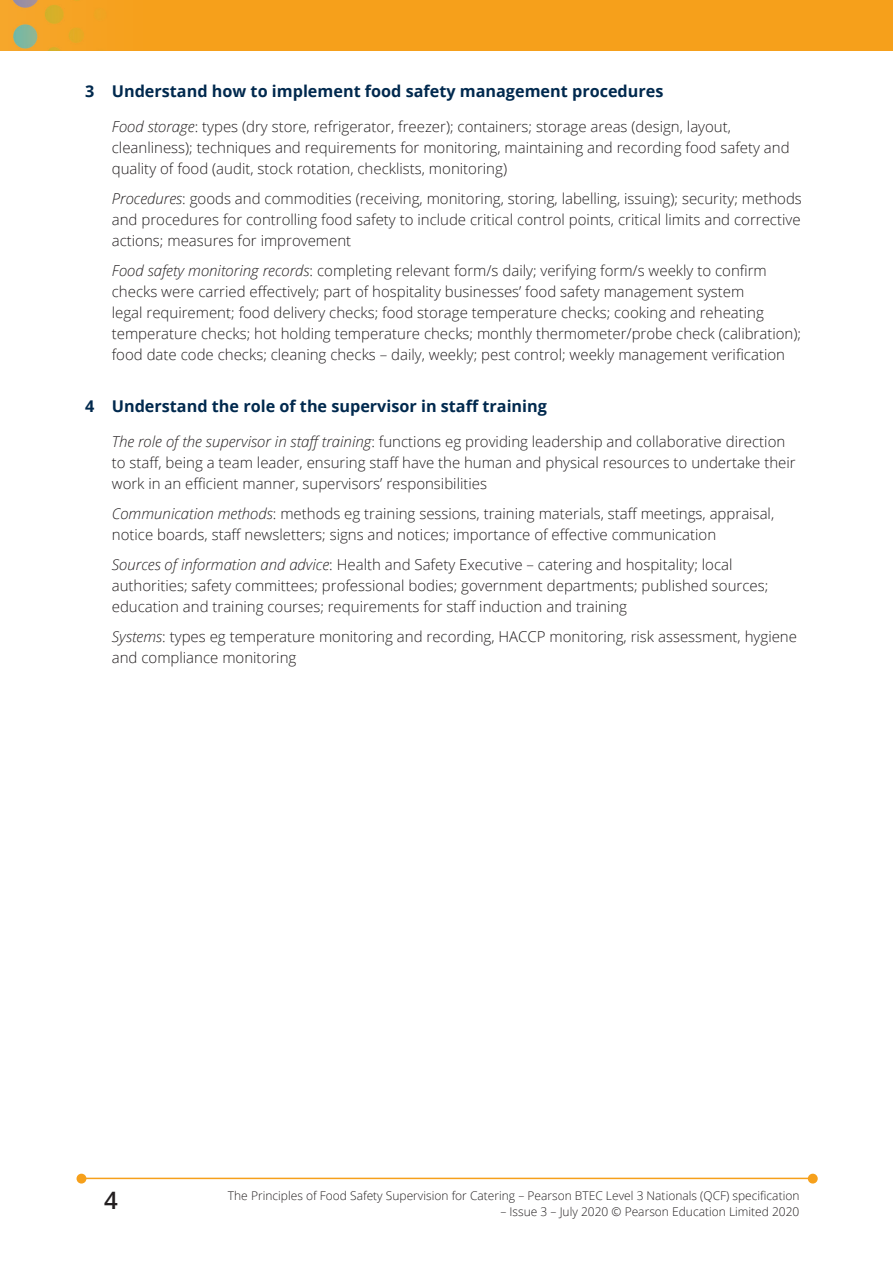
<style>
.page{position:relative;width:893px;height:1263px;background:#fff}
.page>*{position:absolute;margin:0;border:0;box-sizing:border-box;transform-origin:0 0}
.t1{font:600 24px "Open Sans";color:#231f20}
.text2{font:700 16.2px "Open Sans";color:#00294e}
.text_unit_content{font:300 15px/21px "Open Sans";color:#231f20}
.t2{font:300 12px "Open Sans";color:#231f20}
.s1{font-style:italic}
</style>
<div class="page">
<img style="left:0;top:0;width:893px;height:51px">
<hr style="left:82px;top:1178px;width:728px;height:1px;background:#f6a01b">
<div style="left:809px;top:1174px;width:8px;height:9px;background:#f6a01b;border-radius:50%"></div>
<div style="left:808px;top:1174px;width:10px;height:9px;border:2px solid #f6a01b;border-radius:50%"></div>
<div style="left:77px;top:1174px;width:9px;height:9px;background:#f6a01b;border-radius:50%"></div>
<div style="left:77px;top:1174px;width:9px;height:9px;border:2px solid #f6a01b;border-radius:50%"></div>
<p class="text2" style="left:85px;top:80px;width:580px">3 Understand how to implement food safety management procedures</p>
<p class="text_unit_content" style="left:112px;top:116px;width:679px"><span class="s1">Food storage</span>: types (dry store, refrigerator, freezer); containers; storage areas (design, layout, cleanliness); techniques and requirements for monitoring, maintaining and recording food safety and quality of food (audit, stock rotation, checklists, monitoring)</p>
<p class="text_unit_content" style="left:112px;top:188px;width:692px;text-align:justify"><span class="s1">Procedures</span>: goods and commodities (receiving, monitoring, storing, labelling, issuing); security; methods and procedures for controlling food safety to include critical control points, critical limits and corrective actions; measures for improvement</p>
<p class="text_unit_content" style="left:112px;top:260px;width:691px"><span class="s1">Food safety monitoring records</span>: completing relevant form/s daily; verifying form/s weekly to confirm checks were carried effectively; part of hospitality businesses’ food safety management system<br>legal requirement; food delivery checks; food storage temperature checks; cooking and reheating temperature checks; hot holding temperature checks; monthly thermometer/probe check (calibration); food date code checks; cleaning checks – daily, weekly; pest control; weekly management verification</p>
<p class="text2" style="left:85px;top:395px;width:463px">4 Understand the role of the supervisor in staff training</p>
<p class="text_unit_content" style="left:112px;top:431px;width:685px"><span class="s1">The role of the supervisor in staff training</span>: functions eg providing leadership and collaborative direction to staff, being a team leader, ensuring staff have the human and physical resources to undertake their work in an efficient manner, supervisors’ responsibilities</p>
<p class="text_unit_content" style="left:112px;top:503px;width:664px"><span class="s1">Communication methods</span>: methods eg training sessions, training materials, staff meetings, appraisal, notice boards, staff newsletters; signs and notices; importance of effective communication</p>
<p class="text_unit_content" style="left:112px;top:554px;width:658px"><span class="s1">Sources of information and advice</span>: Health and Safety Executive – catering and hospitality; local authorities; safety committees; professional bodies; government departments; published sources; education and training courses; requirements for staff induction and training</p>
<p class="text_unit_content" style="left:112px;top:626px;width:687px"><span class="s1">Systems</span>: types eg temperature monitoring and recording, HACCP monitoring, risk assessment, hygiene and compliance monitoring</p>
<h1 class="t1" style="left:104px;top:1184px;width:15px">4</h1>
<p class="t2" style="left:228px;top:1187px;width:573px">The Principles of Food Safety Supervision for Catering – Pearson BTEC Level 3 Nationals (QCF) specification</p>
<p class="t2" style="left:500px;top:1204px;width:301px">– Issue 3 – July 2020 © Pearson Education Limited 2020</p>
</div>
